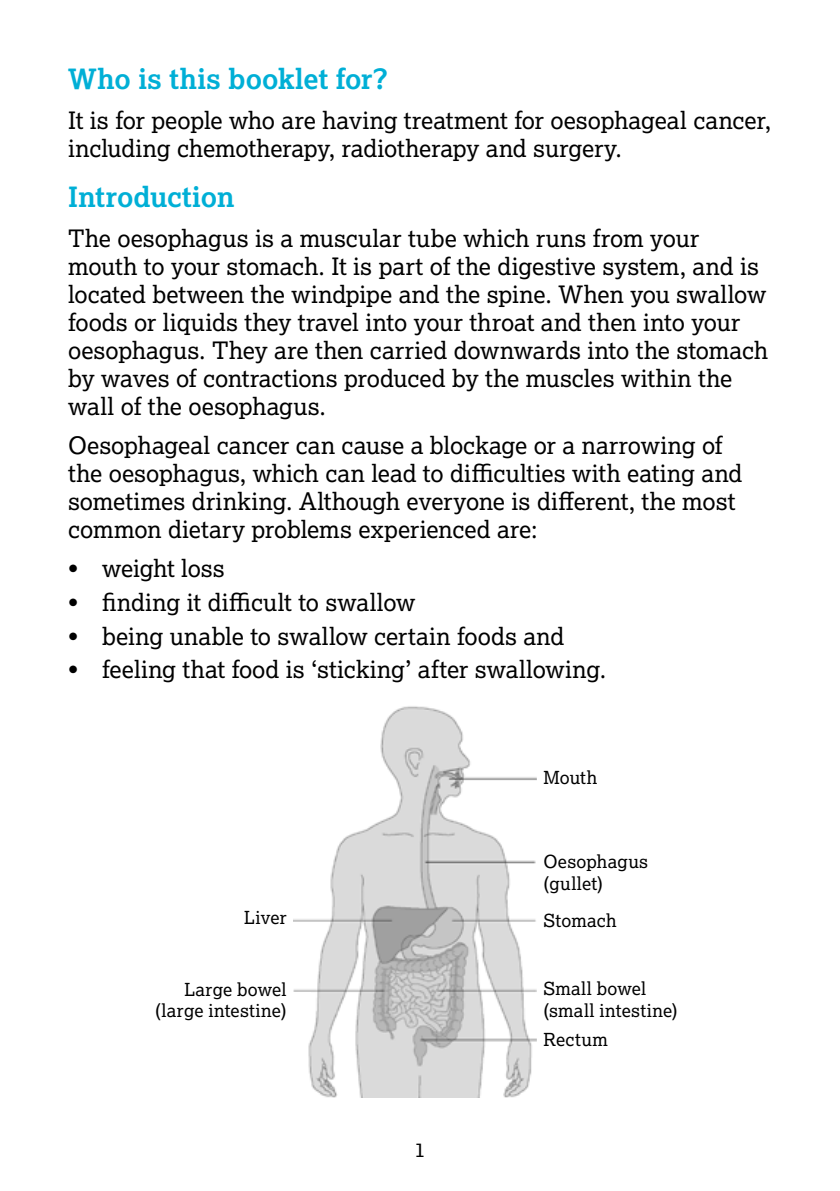
<style>
.page{position:relative;width:840px;height:1191px;background:#fff}
.page>*{position:absolute;margin:0;border:0;box-sizing:border-box;transform-origin:0 0}
.Lexia_body{font:700 28px "Lexia";color:#00afd6}
.Headings{font:700 28px "Lexia";letter-spacing:-.005em;color:#00afd6}
.Lexia_body-2{font:24px/28px "Lexia";color:#000}
.bullets{font:24px "Lexia";color:#000}
.t1{font:20px "Lexia";color:#000}
.Lexia_bold_12pt{font:18px/21.6px "Lexia";letter-spacing:.015em;color:#000}
</style>
<div class="page">
<img style="left:293px;top:706px;width:244px;height:391px">
<div style="left:273px;top:992px;width:37px;height:20px;background:#fff"></div>
<p class="Lexia_body" style="left:68px;top:61px;width:322px">Who is this booklet for?</p>
<p class="Lexia_body-2" style="left:68px;top:105px;width:704px">It is for people who are having treatment for oesophageal cancer, including chemotherapy, radiotherapy and surgery.</p>
<p class="Headings" style="left:68px;top:179px;width:168px">Introduction</p>
<p class="Lexia_body-2" style="left:68px;top:223px;width:701px">The oesophagus is a muscular tube which runs from your mouth to your stomach. It is part of the digestive system, and is located between the windpipe and the spine. When you swallow foods or liquids they travel into your throat and then into your oesophagus. They are then carried downwards into the stomach by waves of contractions produced by the muscles within the wall of the oesophagus.</p>
<p class="Lexia_body-2" style="left:68px;top:431px;width:675px">Oesophageal cancer can cause a blockage or a narrowing of the oesophagus, which can lead to difficulties with eating and sometimes drinking. Although everyone is different, the most common dietary problems experienced are:</p>
<p class="bullets" style="left:68px;top:553px;width:158px">• weight loss</p>
<p class="bullets" style="left:68px;top:587px;width:349px">• finding it difficult to swallow</p>
<p class="bullets" style="left:68px;top:621px;width:497px">• being unable to swallow certain foods and</p>
<p class="bullets" style="left:68px;top:654px;width:539px">• feeling that food is ‘sticking’ after swallowing.</p>
<p class="Lexia_bold_12pt" style="left:244px;top:906px;width:44px">Liver</p>
<p class="Lexia_bold_12pt" style="left:155px;top:978px;width:133px;text-align:right">Large bowel (large intestine)</p>
<p class="t1" style="left:414px;top:1136px;width:12px">1</p>
<p class="Lexia_bold_12pt" style="left:543px;top:766px;width:55px">Mouth</p>
<p class="Lexia_bold_12pt" style="left:543px;top:850px;width:106px">Oesophagus (gullet)</p>
<p class="Lexia_bold_12pt" style="left:543px;top:909px;width:75px">Stomach</p>
<p class="Lexia_bold_12pt" style="left:543px;top:977px;width:136px">Small bowel (small intestine)</p>
<p class="Lexia_bold_12pt" style="left:543px;top:1028px;width:66px">Rectum</p>
</div>
